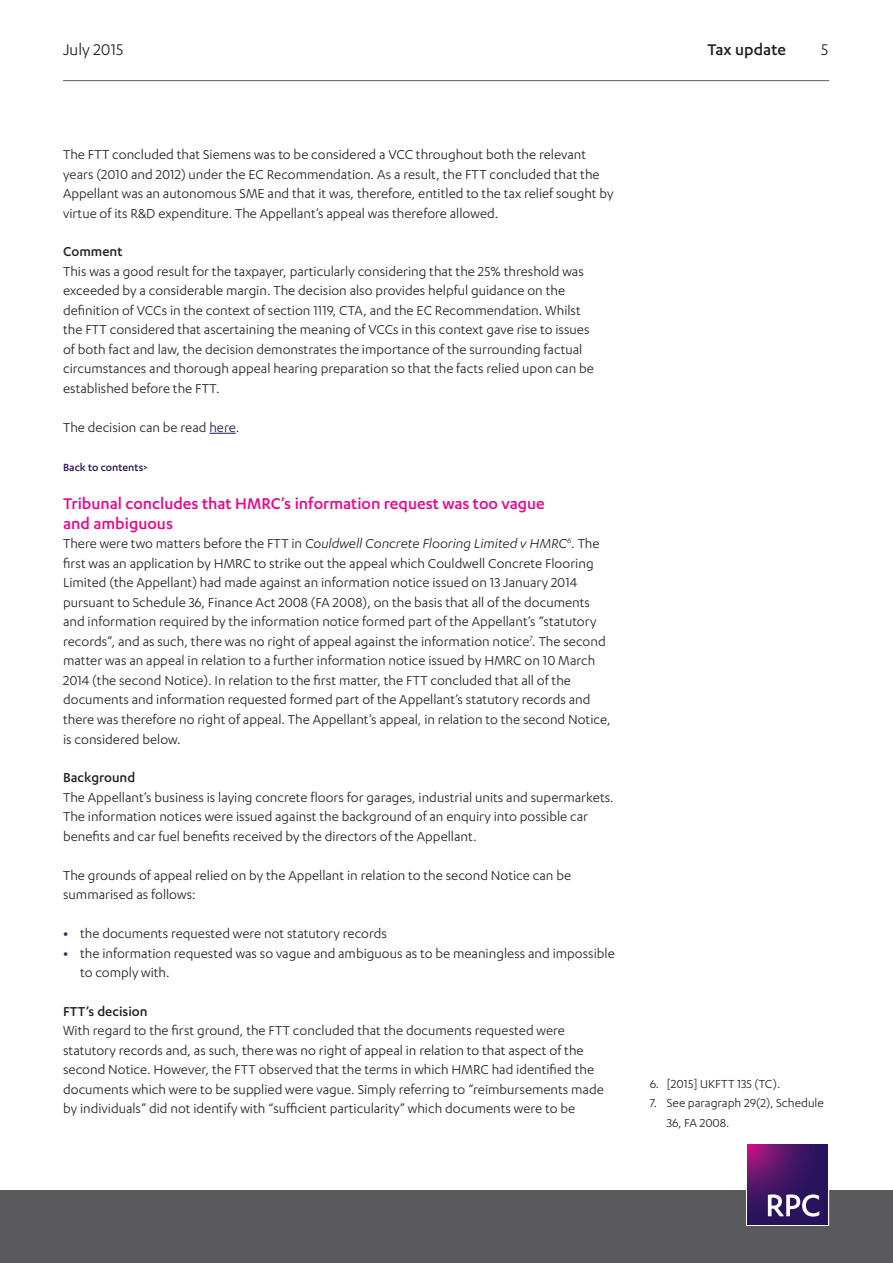
<style>
.page{position:relative;width:893px;height:1263px;background:#fff}
.page>*{position:absolute;margin:0;border:0;box-sizing:border-box;transform-origin:0 0}
.t1{font:500 18px/19.5px "Karbon";color:#ed028c}
.t2{font:18px "Karbon";color:#231f20}
.t3{font:500 18px "Karbon";color:#231f20}
.t4{font:15px/19.5px "Karbon";color:#231f20}
.t5{font:500 15px "Karbon";color:#231f20}
.t6{font:13.5px/19.5px "Karbon";color:#231f20}
.t7{font:500 12px "Karbon";color:#29135d}
.s1{color:#29135d}
.s2{font-style:italic}
.s3{font-weight:700;color:#432a6f}
</style>
<div class="page">
<hr style="left:63px;top:80px;width:766px;height:1px;background:#5a5a5d">
<div style="left:0;top:1191px;width:893px;height:72px;background:#5a5a5d"></div>
<div style="left:746px;top:1143px;width:83px;height:83px;border:1px solid #fff"></div>
<svg style="left:748px;top:1144px;width:80px;height:80px"></svg>
<svg style="left:768px;top:1194px;width:51px;height:22px"></svg>
<svg style="left:209px;top:433px;width:27px;height:1px"></svg>
<p class="t2" style="left:63px;top:39px;width:62px">July 2015</p>
<p class="t3" style="left:707px;top:39px;width:80px">Tax update</p>
<p class="t2" style="left:821px;top:39px;width:9px">5</p>
<p class="t4" style="left:63px;top:144px;width:552px">The FTT concluded that Siemens was to be considered a VCC throughout both the relevant years (2010 and 2012) under the EC Recommendation. As a result, the FTT concluded that the Appellant was an autonomous SME and that it was, therefore, entitled to the tax relief sought by virtue of its R&amp;D expenditure. The Appellant’s appeal was therefore allowed.</p>
<p class="t5" style="left:63px;top:243px;width:61px">Comment</p>
<p class="t4" style="left:63px;top:261px;width:532px">This was a good result for the taxpayer, particularly considering that the 25% threshold was exceeded by a considerable margin. The decision also provides helpful guidance on the definition of VCCs in the context of section 1119, CTA, and the EC Recommendation. Whilst the FTT considered that ascertaining the meaning of VCCs in this context gave rise to issues of both fact and law, the decision demonstrates the importance of the surrounding factual circumstances and thorough appeal hearing preparation so that the facts relied upon can be established before the FTT.</p>
<p class="t4" style="left:63px;top:417px;width:178px">The decision can be read <span class="s1">here</span>.</p>
<p class="t7" style="left:63px;top:460px;width:86px">Back to contents&gt;</p>
<p class="t1" style="left:63px;top:494px;width:483px">Tribunal concludes that HMRC’s information request was too vague and ambiguous</p>
<p class="t4" style="left:63px;top:534px;width:549px">There were two matters before the FTT in <span class="s2">Couldwell Concrete Flooring Limited v HMRC</span><sup>6</sup>. The first was an application by HMRC to strike out the appeal which Couldwell Concrete Flooring Limited (the Appellant) had made against an information notice issued on 13 January 2014 pursuant to Schedule 36, Finance Act 2008 (FA 2008), on the basis that all of the documents and information required by the information notice formed part of the Appellant’s “statutory records”, and as such, there was no right of appeal against the information notice<sup>7</sup>. The second matter was an appeal in relation to a further information notice issued by HMRC on 10 March 2014 (the second Notice). In relation to the first matter, the FTT concluded that all of the documents and information requested formed part of the Appellant’s statutory records and there was therefore no right of appeal. The Appellant’s appeal, in relation to the second Notice, is considered below.</p>
<p class="t5" style="left:63px;top:769px;width:74px">Background</p>
<p class="t4" style="left:63px;top:787px;width:552px">The Appellant’s business is laying concrete floors for garages, industrial units and supermarkets.<br>The information notices were issued against the background of an enquiry into possible car benefits and car fuel benefits received by the directors of the Appellant.</p>
<p class="t4" style="left:63px;top:865px;width:510px">The grounds of appeal relied on by the Appellant in relation to the second Notice can be summarised as follows:</p>
<p class="t4" style="left:63px;top:923px;width:325px"><span class="s3">•</span> the documents requested were not statutory records</p>
<p class="t4" style="left:80px;top:943px;width:536px;text-indent:-17px"><span class="s3">•</span> the information requested was so vague and ambiguous as to be meaningless and impossible to comply with.</p>
<p class="t5" style="left:63px;top:1003px;width:86px">FTT’s decision</p>
<p class="t4" style="left:63px;top:1021px;width:542px">With regard to the first ground, the FTT concluded that the documents requested were statutory records and, as such, there was no right of appeal in relation to that aspect of the second Notice. However, the FTT observed that the terms in which HMRC had identified the documents which were to be supplied were vague. Simply referring to “reimbursements made by individuals” did not identify with “sufficient particularity” which documents were to be</p>
<p class="t6" style="left:650px;top:1074px;width:132px">6. [2015] UKFTT 135 (TC).</p>
<p class="t6" style="left:667px;top:1093px;width:159px;text-indent:-17px">7. See paragraph 29(2), Schedule<br>36, FA 2008.</p>
</div>
